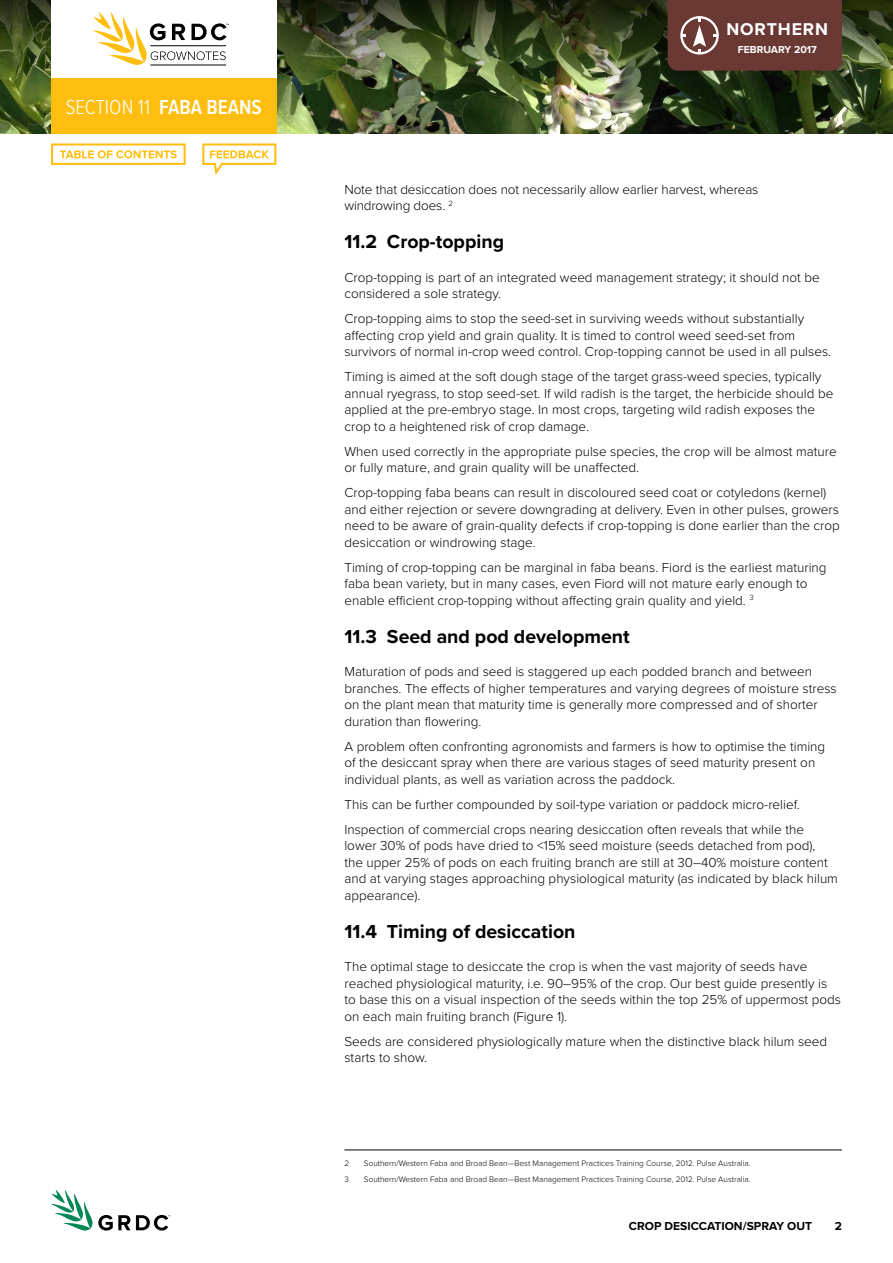
<style>
.page{position:relative;width:893px;height:1263px;background:#fff}
.page>*{position:absolute;margin:0;border:0;box-sizing:border-box;transform-origin:0 0}
.t1{font:300 21px "Proxima Nova Cond";color:#fff}
.t2{font:600 21px "Proxima Nova Cond";color:#fff}
.t3{font:700 19.5px "Proxima Nova";color:#000}
.t4{font:700 17.7px "Proxima Nova";letter-spacing:.05em;color:#fff}
.t5{font:300 13.5px/16.5px "Proxima Nova";color:#000}
.t6{font:700 12px "Proxima Nova";color:#000}
.t7{font:700 10.5px "Proxima Nova";color:#fff}
.t8{font:300 8.25px "Proxima Nova";color:#000}
.s1{font-weight:600}
</style>
<div class="page">
<img style="left:0;top:117px;width:893px;height:16px">
<img style="left:0;top:0;width:893px;height:117px">
<svg style="left:51px;top:1190px;width:119px;height:41px"></svg>
<div style="left:51px;top:0;width:225px;height:81px;background:#fff"></div>
<div style="left:51px;top:78px;width:225px;height:55px;background:#febe10"></div>
<svg style="left:51px;top:143px;width:135px;height:22px"></svg>
<svg style="left:202px;top:143px;width:74px;height:32px"></svg>
<div style="left:668px;top:0;width:174px;height:71px;background:#6b3934"></div>
<hr style="left:150px;top:65px;width:76px;height:1px;background:#000">
<svg style="left:93px;top:12px;width:136px;height:53px"></svg>
<hr style="left:344px;top:1149px;width:498px;height:1px;background:#000">
<h1 class="t1" style="left:66px;top:91px;width:105px">SECTION 11 <span class="s1">FABA</span></h1>
<h1 class="t2" style="left:207px;top:91px;width:12px">BEANS</h1>
<h3 class="t4" style="left:726px;top:19px;width:103px">NORTHERN</h3>
<p class="t7" style="left:738px;top:41px;width:81px">February 2017</p>
<p class="t5" style="left:344px;top:180px;width:415px">Note that desiccation does not necessarily allow earlier harvest, whereas windrowing does. <sup>2</sup></p>
<h2 class="t3" style="left:344px;top:227px;width:161px">11.2 Crop-topping</h2>
<p class="t5" style="left:344px;top:268px;width:477px">Crop-topping is part of an integrated weed management strategy; it should not be considered a sole strategy.</p>
<p class="t5" style="left:344px;top:310px;width:488px">Crop-topping aims to stop the seed-set in surviving weeds without substantially affecting crop yield and grain quality. It is timed to control weed seed-set from survivors of normal in-crop weed control. Crop-topping cannot be used in all pulses.</p>
<p class="t5" style="left:344px;top:368px;width:490px">Timing is aimed at the soft dough stage of the target grass-weed species, typically annual ryegrass, to stop seed-set. If wild radish is the target, the herbicide should be applied at the pre-embryo stage. In most crops, targeting wild radish exposes the crop to a heightened risk of crop damage.</p>
<p class="t5" style="left:344px;top:442px;width:494px">When used correctly in the appropriate pulse species, the crop will be almost mature or fully mature, and grain quality will be unaffected.</p>
<p class="t5" style="left:344px;top:484px;width:497px">Crop-topping faba beans can result in discoloured seed coat or cotyledons (kernel) and either rejection or severe downgrading at delivery. Even in other pulses, growers need to be aware of grain-quality defects if crop-topping is done earlier than the crop desiccation or windrowing stage.</p>
<p class="t5" style="left:344px;top:558px;width:484px">Timing of crop-topping can be marginal in faba beans. Fiord is the earliest maturing faba bean variety, but in many cases, even Fiord will not mature early enough to enable efficient crop-topping without affecting grain quality and yield. <sup>3</sup></p>
<h2 class="t3" style="left:344px;top:622px;width:287px">11.3 Seed and pod development</h2>
<p class="t5" style="left:344px;top:663px;width:494px">Maturation of pods and seed is staggered up each podded branch and between branches. The effects of higher temperatures and varying degrees of moisture stress on the plant mean that maturity time is generally more compressed and of shorter duration than flowering.</p>
<p class="t5" style="left:344px;top:737px;width:482px">A problem often confronting agronomists and farmers is how to optimise the timing of the desiccant spray when there are various stages of seed maturity present on individual plants, as well as variation across the paddock.</p>
<p class="t5" style="left:344px;top:791px;width:461px;line-height:25px">This can be further compounded by soil-type variation or paddock micro-relief.<br>Inspection of commercial crops nearing desiccation often reveals that while the</p>
<p class="t5" style="left:344px;top:837px;width:495px">lower 30% of pods have dried to &lt;15% seed moisture (seeds detached from pod),<br>the upper 25% of pods on each fruiting branch are still at 30–40% moisture content and at varying stages approaching physiological maturity (as indicated by black hilum appearance).</p>
<h2 class="t3" style="left:344px;top:917px;width:233px">11.4 Timing of desiccation</h2>
<p class="t5" style="left:344px;top:958px;width:498px">The optimal stage to desiccate the crop is when the vast majority of seeds have reached physiological maturity, i.e. 90–95% of the crop. Our best guide presently is to base this on a visual inspection of the seeds within the top 25% of uppermost pods on each main fruiting branch (Figure 1).</p>
<p class="t5" style="left:344px;top:1032px;width:484px">Seeds are considered physiologically mature when the distinctive black hilum seed starts to show.</p>
<p class="t8" style="left:344px;top:1157px;width:6px">2</p>
<p class="t8" style="left:364px;top:1157px;width:388px">Southern/Western Faba and Broad Bean—Best Management Practices Training Course, 2012. Pulse Australia.</p>
<p class="t8" style="left:344px;top:1173px;width:6px">3</p>
<p class="t8" style="left:364px;top:1173px;width:388px">Southern/Western Faba and Broad Bean—Best Management Practices Training Course, 2012. Pulse Australia.</p>
<p class="t6" style="left:629px;top:1217px;width:185px">crop desiccation/spray out</p>
<p class="t6" style="left:835px;top:1217px;width:9px">2</p>
</div>
